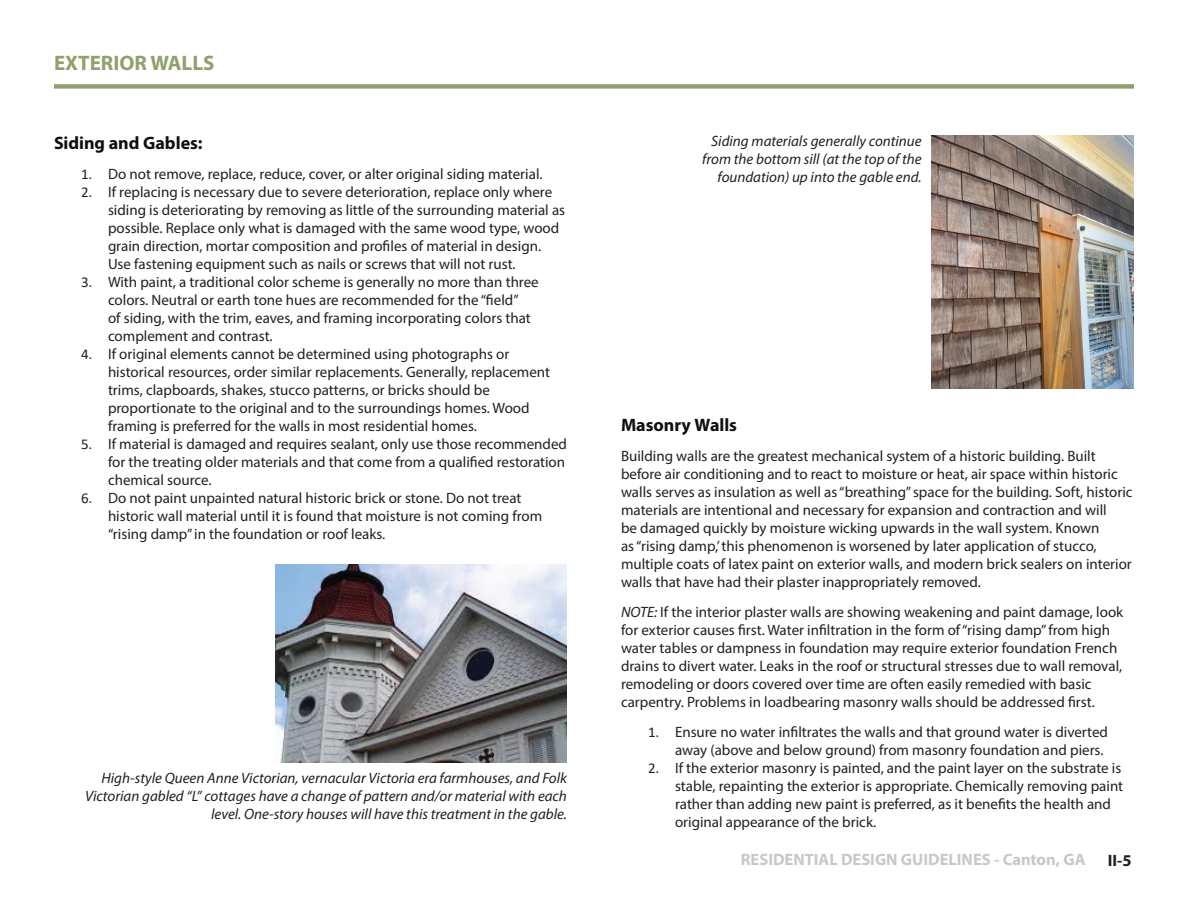
<style>
.page{position:relative;width:1188px;height:918px;background:#fff}
.page>*{position:absolute;margin:0;border:0;box-sizing:border-box;transform-origin:0 0}
.t1{font:700 21px "Myriad Pro";color:#90a16d}
.t2{font:700 18px "Myriad Pro";color:#0e100e}
.t3{font:700 16.5px "Myriad Pro";color:#c7c8c9}
.t4{font:700 16.5px "Myriad Pro";color:#231f20}
.t5{font:15px/18px "Myriad Pro";color:#231f20}
.t6{font:italic 15px/18px "Myriad Pro";color:#231f20;text-align:right}
.s1{font-family:"Calibri"}
.s2{font-style:italic}
</style>
<div class="page">
<div style="left:54px;top:84px;width:1080px;height:5px;background:#90a16d"></div>
<img style="left:932px;top:135px;width:202px;height:254px">
<img style="left:275px;top:565px;width:292px;height:198px">
<h1 class="t1" style="left:54px;top:49px;width:162px">EXTERIOR WALLS</h1>
<p class="t2" style="left:54px;top:131px;width:150px">Siding and Gables:</p>
<p class="t5" style="left:81px;top:164px;width:463px"><span class="s1">1.</span> Do not remove, replace, reduce, cover, or alter original siding material.</p>
<p class="t5" style="left:108px;top:182px;width:459px;text-indent:-27px"><span class="s1">2.</span> If replacing is necessary due to severe deterioration, replace only where siding is deteriorating by removing as little of the surrounding material as possible. Replace only what is damaged with the same wood type, wood grain direction, mortar composition and profiles of material in design.<br>Use fastening equipment such as nails or screws that will not rust.</p>
<p class="t5" style="left:108px;top:272px;width:432px;text-indent:-27px"><span class="s1">3.</span> With paint, a traditional color scheme is generally no more than three colors. Neutral or earth tone hues are recommended for the “field”<br>of siding, with the trim, eaves, and framing incorporating colors that complement and contrast.</p>
<p class="t5" style="left:108px;top:344px;width:444px;text-indent:-27px"><span class="s1">4.</span> If original elements cannot be determined using photographs or historical resources, order similar replacements. Generally, replacement trims, clapboards, shakes, stucco patterns, or bricks should be proportionate to the original and to the surroundings homes. Wood framing is preferred for the walls in most residential homes.</p>
<p class="t5" style="left:108px;top:434px;width:461px;text-indent:-27px"><span class="s1">5.</span> If material is damaged and requires sealant, only use those recommended for the treating older materials and that come from a qualified restoration chemical source.</p>
<p class="t5" style="left:108px;top:488px;width:436px;text-indent:-27px"><span class="s1">6.</span> Do not paint unpainted natural historic brick or stone. Do not treat historic wall material until it is found that moisture is not coming from “rising damp” in the foundation or roof leaks.</p>
<p class="t6" style="left:85px;top:768px;width:483px">High-style Queen Anne Victorian, vernacular Victoria era farmhouses, and Folk<br>Victorian gabled “L” cottages have a change of pattern and/or material with each level. One-story houses will have this treatment in the gable.</p>
<p class="t6" style="left:702px;top:132px;width:221px">Siding materials generally continue from the bottom sill (at the top of the foundation) up into the gable end.</p>
<p class="t2" style="left:621px;top:414px;width:118px">Masonry Walls</p>
<p class="t5" style="left:621px;top:447px;width:513px">Building walls are the greatest mechanical system of a historic building. Built before air conditioning and to react to moisture or heat, air space within historic walls serves as insulation as well as “breathing” space for the building. Soft, historic materials are intentional and necessary for expansion and contraction and will<br>be damaged quickly by moisture wicking upwards in the wall system. Known<br>as “rising damp,’ this phenomenon is worsened by later application of stucco, multiple coats of latex paint on exterior walls, and modern brick sealers on interior walls that have had their plaster inappropriately removed.</p>
<p class="t5" style="left:621px;top:603px;width:504px"><span class="s2">NOTE:</span> If the interior plaster walls are showing weakening and paint damage, look for exterior causes first. Water infiltration in the form of “rising damp” from high water tables or dampness in foundation may require exterior foundation French drains to divert water. Leaks in the roof or structural stresses due to wall removal, remodeling or doors covered over time are often easily remedied with basic carpentry. Problems in loadbearing masonry walls should be addressed first.</p>
<p class="t5" style="left:675px;top:723px;width:435px;text-indent:-27px"><span class="s1">1.</span> Ensure no water infiltrates the walls and that ground water is diverted away (above and below ground) from masonry foundation and piers.</p>
<p class="t5" style="left:675px;top:759px;width:450px;text-indent:-27px"><span class="s1">2.</span> If the exterior masonry is painted, and the paint layer on the substrate is stable, repainting the exterior is appropriate. Chemically removing paint rather than adding new paint is preferred, as it benefits the health and original appearance of the brick.</p>
<p class="t3" style="left:741px;top:849px;width:346px">RESIDENTIAL DESIGN GUIDELINES - Canton, GA</p>
<p class="t4" style="left:1108px;top:849px;width:25px">II-5</p>
</div>
